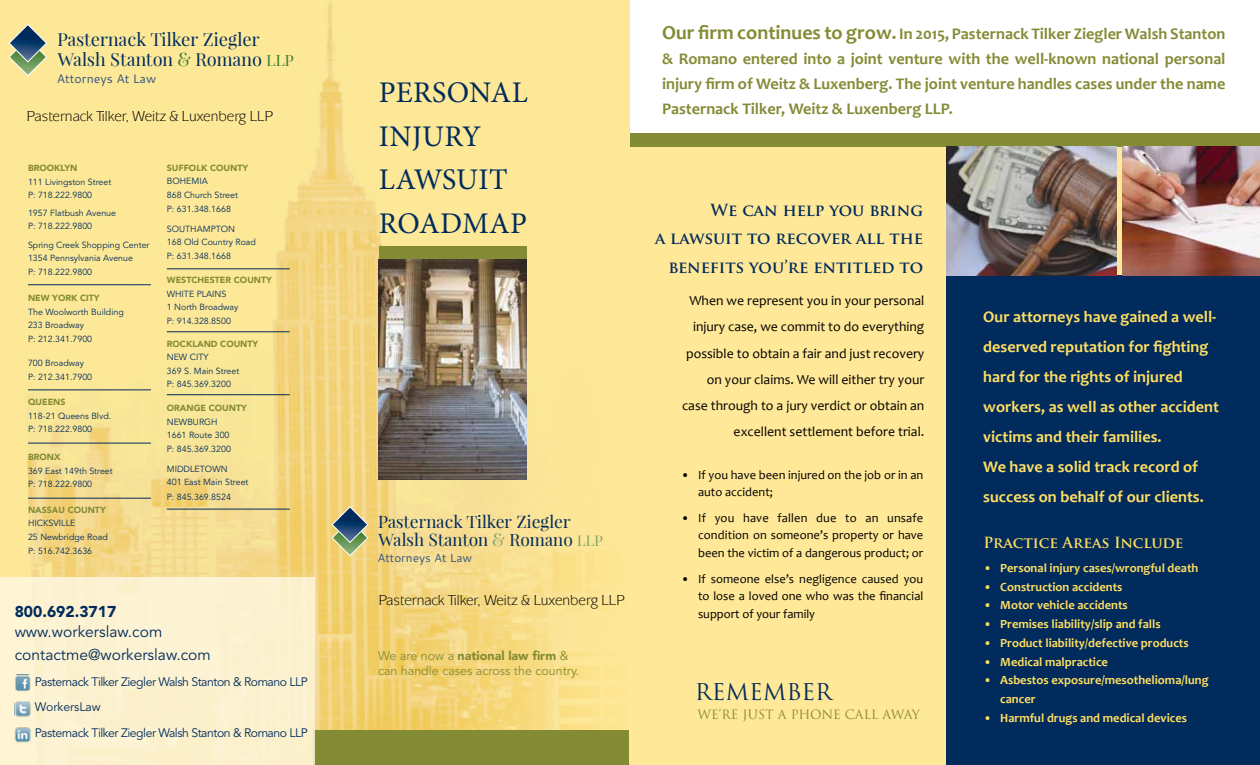
<style>
.page{position:relative;width:1260px;height:765px;background:#ffe897}
.page>*{position:absolute;margin:0;border:0;box-sizing:border-box;transform-origin:0 0}
.t1{font:30px/43.8px "Minion Pro";letter-spacing:.01em;color:#002b5c}
.t2{font:22.5px "Trajan Pro";color:#002b5c}
.t3{font:18.12px/19.6px "Playfair Display";color:#002b5c}
.t4{font:17.25px/18.6px "Playfair Display";color:#002b5c}
.t5{font:700 16.25px/25px "Candara";color:#848b35;text-align:justify}
.t6{font:700 16.25px/30px "Candara";color:#ffdf62}
.t7{font:700 16.25px/28.8px "Trajan Pro";color:#002b5c;text-align:right}
.t8{font:15.62px/23.4px "Avenir";color:#002b5c}
.t9{font:900 15.62px "Avenir";color:#002b5c}
.t10{font:15px "Mixage ITC Std";color:#000}
.t11{font:700 15px "Trajan Pro";color:#ffdf62}
.t12{font:13.75px/26.2px "Candara";color:#000;text-align:right}
.t13{font:700 12.5px/18.8px "Candara";color:#ffdf62}
.t14{font:12.5px/17.5px "Candara";color:#000;text-align:justify}
.t15{font:12.5px/15px "Avenir";color:#848b35}
.t16{font:12.5px "Trajan Pro";color:#848b35}
.t17{font:12.38px "Cantarell";color:#355481}
.t18{font:12.25px/25.6px "Avenir";letter-spacing:-.04em;color:#002b5c}
.t19{font:11.75px "Cantarell";color:#355481}
.t20{font:8.88px/13.8px "Avenir";color:#002b5c}
.t21{font:900 8.88px "Avenir";color:#848b35}
.s1{color:#387c2b}
.s2{font-size:15.5px;color:#387c2b}
.s3{color:#7ea66e}
.s4{font-size:14.75px;color:#7ea66e}
.s5{font-weight:900}
.s6{font-size:20px}
.s7{font-size:18.75px}
</style>
<div class="page">
<img style="left:12px;top:0;width:617px;height:731px">
<div style="left:946px;top:275px;width:314px;height:490px;background:#002b5c"></div>
<div style="left:630px;top:133px;width:630px;height:13px;background:#848b35"></div>
<img style="left:1122px;top:146px;width:138px;height:129px">
<img style="left:946px;top:146px;width:171px;height:129px">
<div style="left:630px;top:0;width:630px;height:133px;background:#fff"></div>
<hr style="left:315px;top:763px;width:315px;height:2px;background:#ffdf62">
<div style="left:379px;top:246px;width:148px;height:14px;background:#848b35"></div>
<div style="left:314px;top:731px;width:315px;height:34px;background:#848b35"></div>
<img style="left:379px;top:259px;width:148px;height:221px">
<svg style="left:331px;top:506px;width:38px;height:51px;background:#989f7a"></svg>
<svg style="left:8px;top:23px;width:40px;height:54px"></svg>
<div style="left:0;top:578px;width:315px;height:187px;background:#fcf1d1"></div>
<img style="left:15px;top:727px;width:15px;height:15px">
<img style="left:15px;top:701px;width:15px;height:16px">
<img style="left:15px;top:675px;width:16px;height:16px">
<hr style="left:28px;top:285px;width:123px;height:1px;background:#002b5c">
<hr style="left:28px;top:390px;width:123px;height:1px;background:#002b5c">
<hr style="left:28px;top:443px;width:123px;height:1px;background:#002b5c">
<hr style="left:28px;top:498px;width:123px;height:1px;background:#002b5c">
<hr style="left:167px;top:395px;width:123px;height:1px;background:#002b5c">
<hr style="left:167px;top:509px;width:123px;height:1px;background:#002b5c">
<hr style="left:167px;top:332px;width:123px;height:1px;background:#002b5c">
<hr style="left:167px;top:269px;width:123px;height:1px;background:#002b5c">
<h3 class="t3" style="left:57px;top:29px;width:238px">Pasternack Tilker Ziegler<br>Walsh Stanton <span class="s1">&amp;</span> Romano <span class="s2">LLP</span></h3>
<h3 class="t17" style="left:57px;top:70px;width:101px">Attorneys At Law</h3>
<h3 class="t10" style="left:27px;top:107px;width:247px">Pasternack Tilker, Weitz &amp; Luxenberg LLP</h3>
<p class="t21" style="left:28px;top:162px;width:51px">BROOKLYN</p>
<p class="t20" style="left:28px;top:175px;width:85px">111 Livingston Street<br>P: 718.222.9800</p>
<p class="t20" style="left:28px;top:206px;width:90px">1957 Flatbush Avenue<br>P: 718.222.9800</p>
<p class="t20" style="left:28px;top:238px;width:123px">Spring Creek Shopping Center<br>1354 Pennsylvania Avenue<br>P: 718.222.9800</p>
<p class="t21" style="left:28px;top:293px;width:9px">NEW</p>
<p class="t21" style="left:52px;top:293px;width:49px">YORK CITY</p>
<p class="t20" style="left:28px;top:305px;width:97px">The Woolworth Building<br>233 Broadway<br>P: 212.341.7900</p>
<p class="t20" style="left:28px;top:356px;width:66px">700 Broadway<br>P: 212.341.7900</p>
<p class="t21" style="left:28px;top:396px;width:32px">QUEENS</p>
<p class="t20" style="left:28px;top:409px;width:85px">118-21 Queens Blvd.<br>P: 718.222.9800</p>
<p class="t21" style="left:28px;top:451px;width:34px">BRONX</p>
<p class="t20" style="left:28px;top:464px;width:86px">369 East 149th Street<br>P: 718.222.9800</p>
<p class="t21" style="left:28px;top:504px;width:79px">NASSAU COUNTY</p>
<p class="t20" style="left:28px;top:517px;width:81px">HICKSVILLE<br>25 Newbridge Road<br>P: 516.742.3636</p>
<p class="t21" style="left:167px;top:162px;width:51px">SU FFOLK COUNTY</p>
<p class="t20" style="left:167px;top:175px;width:73px">BOHEMIA<br>868 Church Street<br>P: 631.348.1668</p>
<p class="t20" style="left:167px;top:222px;width:91px">SOUTHAMPTON<br>168 Old Country Road p: 631.348.1668</p>
<p class="t21" style="left:167px;top:275px;width:75px">WESTCHESTER COUNTY</p>
<p class="t20" style="left:167px;top:287px;width:73px">WHITE PLAINS<br>1 North Broadway<br>P: 914.328.8500</p>
<p class="t21" style="left:167px;top:338px;width:61px">ROC KLAN D COUNTY</p>
<p class="t20" style="left:167px;top:351px;width:74px">NEW CITY<br>369 S. Main Street p: 845.369.3200</p>
<p class="t21" style="left:167px;top:403px;width:50px">ORANGE COUNTY</p>
<p class="t20" style="left:167px;top:415px;width:14px">Newbur</p>
<p class="t20" style="left:167px;top:415px;width:66px;text-indent:37px">gh<br>1661 Route 300<br>P: 845.369.3200</p>
<p class="t20" style="left:167px;top:462px;width:83px">Middletown<br>401 East Main Street</p>
<p class="t20" style="left:167px;top:491px;width:66px">p: 845.369.8524</p>
<h3 class="t9" style="left:15px;top:602px;width:103px">800.692.3717</h3>
<h3 class="t8" style="left:15px;top:620px;width:198px">www.workerslaw.com contactme@workerslaw.com</h3>
<h3 class="t18" style="left:35px;top:669px;width:275px">Pasternack Tilker Ziegler Walsh Stanton &amp; Romano LLP<br>WorkersLaw<br>Pasternack Tilker Ziegler Walsh Stanton &amp; Romano LLP</h3>
<h1 class="t1" style="left:379px;top:71px;width:150px">PERSONAL<br>INJURY<br>LAWSUIT<br>ROADMAP</h1>
<h3 class="t4" style="left:378px;top:511px;width:227px">Pasternack Tilker Ziegler<br>Walsh Stanton <span class="s3">&amp;</span> Romano <span class="s4">LLP</span></h3>
<h3 class="t19" style="left:377px;top:549px;width:96px">Attorneys At Law</h3>
<h3 class="t10" style="left:379px;top:591px;width:247px">Pasternack Tilker, Weitz &amp; Luxenberg LLP</h3>
<h3 class="t15" style="left:378px;top:648px;width:203px">We are now a <span class="s5">NATIONAL LAW FIRM</span> &amp; can handle cases across the country.</h3>
<p class="t5" style="left:662px;top:22px;width:565px"><span class="s6">Our firm continues to grow</span><span class="s7">.</span> In 2015, Pasternack Tilker Ziegler Walsh Stanton &amp; Romano entered into a joint venture with the well-known national personal injury firm of Weitz &amp; Luxenberg. The joint venture handles cases under the name Pasternack Tilker, Weitz &amp; Luxenberg LLP.</p>
<h3 class="t7" style="left:655px;top:196px;width:270px">We can help you bring<br>a lawsuit to recover all the benefits you’re entitled to</h3>
<h3 class="t12" style="left:682px;top:287px;width:244px">When we represent you in your personal injury case, we commit to do everything possible to obtain a fair and just recovery on your claims. We will either try your case through to a jury verdict or obtain an excellent settlement before trial.</h3>
<h3 class="t14" style="left:698px;top:466px;width:227px;text-indent:-17px">• If you have been injured on the job or in an auto accident;</h3>
<h3 class="t14" style="left:698px;top:509px;width:227px;text-indent:-17px">• If you have fallen due to an unsafe condition on someone’s property or have been the victim of a dangerous product; or</h3>
<h3 class="t14" style="left:698px;top:570px;width:227px;text-indent:-17px">• If someone else’s negligence caused you to lose a loved one who was the financial support of your family</h3>
<h2 class="t2" style="left:695px;top:677px;width:139px">REMEMBER</h2>
<h3 class="t16" style="left:698px;top:706px;width:224px">WE’RE JUST A PHONE CALL AWAY</h3>
<h3 class="t6" style="left:983px;top:301px;width:237px">Our attorneys have gained a well&shy;deserved reputation for fighting hard for the rights of injured workers, as well as other accident victims and their families.<br>We have a solid track record of success on behalf of our clients.</h3>
<h3 class="t11" style="left:983px;top:533px;width:202px">Practice Areas Include</h3>
<h3 class="t13" style="left:983px;top:558px;width:217px">• Personal injury cases/wrongful death</h3>
<h3 class="t13" style="left:983px;top:577px;width:141px">• Construction accidents</h3>
<h3 class="t13" style="left:983px;top:596px;width:146px">• Motor vehicle accidents</h3>
<h3 class="t13" style="left:983px;top:614px;width:179px">• Premises liability/slip and falls</h3>
<h3 class="t13" style="left:983px;top:633px;width:207px">• Product liability/defective products</h3>
<h3 class="t13" style="left:983px;top:652px;width:126px">• Medical malpractice</h3>
<h3 class="t13" style="left:1000px;top:671px;width:210px;text-indent:-17px">• Asbestos exposure/mesothelioma/lung cancer</h3>
<h3 class="t13" style="left:983px;top:708px;width:205px">• Harmful drugs and medical devices</h3>
</div>
